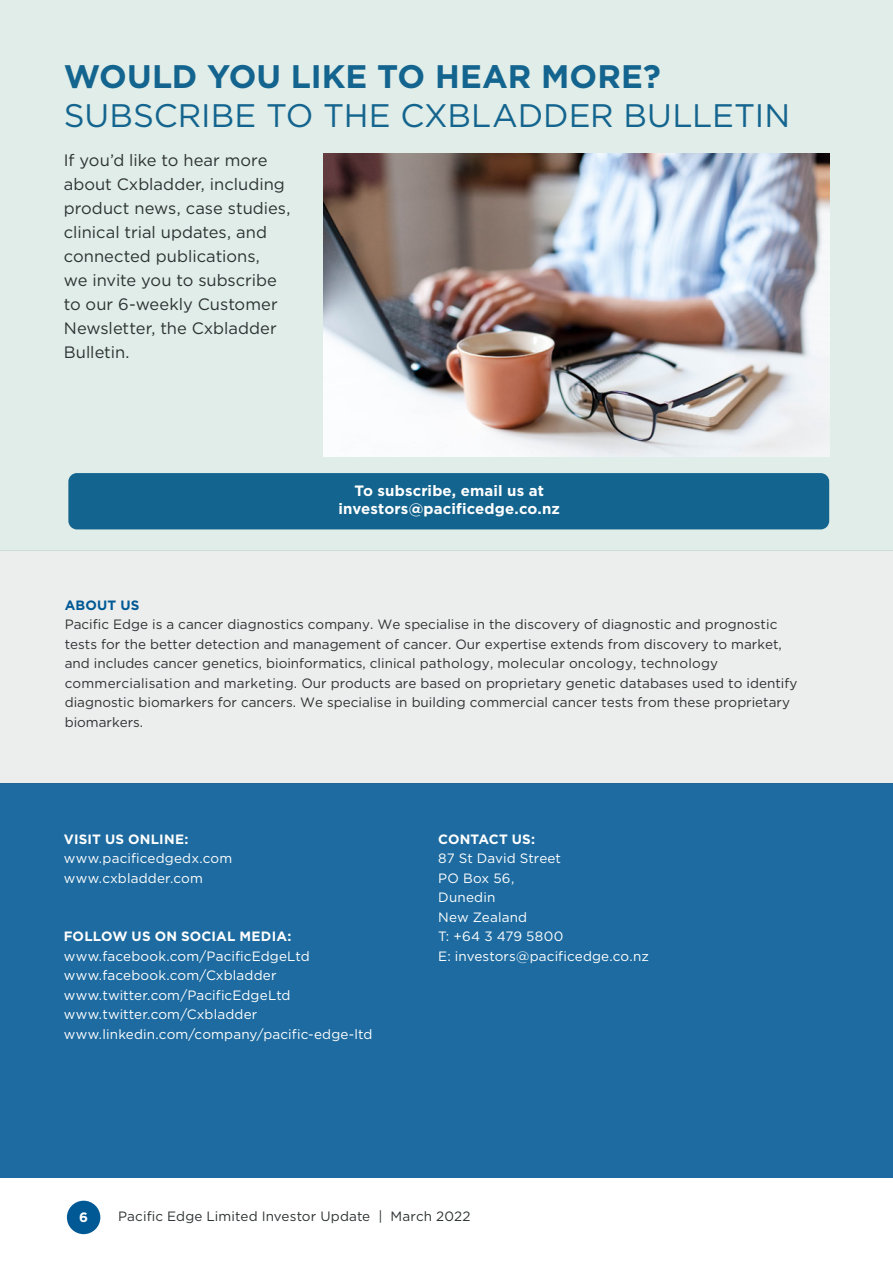
<style>
.page{position:relative;width:893px;height:1263px;background:#fff}
.page>*{position:absolute;margin:0;border:0;box-sizing:border-box;transform-origin:0 0}
.t1{font:32.55px "Gotham";color:#13648e}
.t2{font:700 32.55px "Gotham";color:#13648e}
.t3{font:16.5px/24px "Gotham";color:#2d3233}
.t4{font:700 15px/18px "Gotham";letter-spacing:.01em;color:#fff;text-align:center}
.t5{font:13.5px/19.5px "Gotham";color:#2d3233}
.t6{font:13.5px/19.5px "Gotham";letter-spacing:.01em;color:#fff}
.t7{font:700 13.5px "Gotham";letter-spacing:.015em;color:#fff}
.t8{font:700 13.5px "Gotham";letter-spacing:.015em;color:#005994}
</style>
<div class="page">
<div style="left:0;top:0;width:893px;height:550px;background:#e0ede8"></div>
<div style="left:68px;top:473px;width:761px;height:56px;background:#13648e;border-radius:9px"></div>
<div style="left:0;top:783px;width:893px;height:395px;background:#1d6ba0"></div>
<div style="left:0;top:550px;width:893px;height:233px;background:#eceded"></div>
<div style="left:67px;top:1201px;width:33px;height:33px;background:#005994;border-radius:50%"></div>
<img style="left:323px;top:153px;width:506px;height:303px">
<h1 class="t2" style="left:64px;top:57px;width:599px">WOULD YOU LIKE TO HEAR MORE?</h1>
<h1 class="t1" style="left:64px;top:94px;width:728px">SUBSCRIBE TO THE CXBLADDER BULLETIN</h1>
<p class="t3" style="left:64px;top:148px;width:228px">If you’d like to hear more about Cxbladder, including product news, case studies, clinical trial updates, and connected publications,<br>we invite you to subscribe to our 6-weekly Customer<br>Newsletter, the Cxbladder<br>Bulletin.</p>
<p class="t4" style="left:338px;top:481px;width:223px">To subscribe, email us at investors@pacificedge.co.nz</p>
<p class="t8" style="left:65px;top:597px;width:76px">ABOUT US</p>
<p class="t5" style="left:65px;top:614px;width:734px">Pacific Edge is a cancer diagnostics company. We specialise in the discovery of diagnostic and prognostic tests for the better detection and management of cancer. Our expertise extends from discovery to market, and includes cancer genetics, bioinformatics, clinical pathology, molecular oncology, technology commercialisation and marketing. Our products are based on proprietary genetic databases used to identify diagnostic biomarkers for cancers. We specialise in building commercial cancer tests from these proprietary biomarkers.</p>
<p class="t7" style="left:64px;top:831px;width:126px">VISIT US ONLINE:</p>
<p class="t6" style="left:64px;top:848px;width:170px">www.pacificedgedx.com www.cxbladder.com</p>
<p class="t7" style="left:64px;top:929px;width:229px">FOLLOW US ON SOCIAL MEDIA:</p>
<p class="t6" style="left:64px;top:946px;width:310px">www.facebook.com/PacificEdgeLtd www.facebook.com/Cxbladder www.twitter.com/PacificEdgeLtd www.twitter.com/Cxbladder www.linkedin.com/company/pacific-edge-ltd</p>
<p class="t7" style="left:438px;top:831px;width:98px">CONTACT US:</p>
<p class="t6" style="left:438px;top:848px;width:212px">87 St David Street<br>PO Box 56,<br>Dunedin<br>New Zealand<br>T: +64 3 479 5800<br>E: investors@pacificedge.co.nz</p>
<p class="t7" style="left:79px;top:1210px;width:10px">6</p>
<p class="t5" style="left:118px;top:1207px;width:354px">Pacific Edge Limited Investor Update | March 2022</p>
</div>
